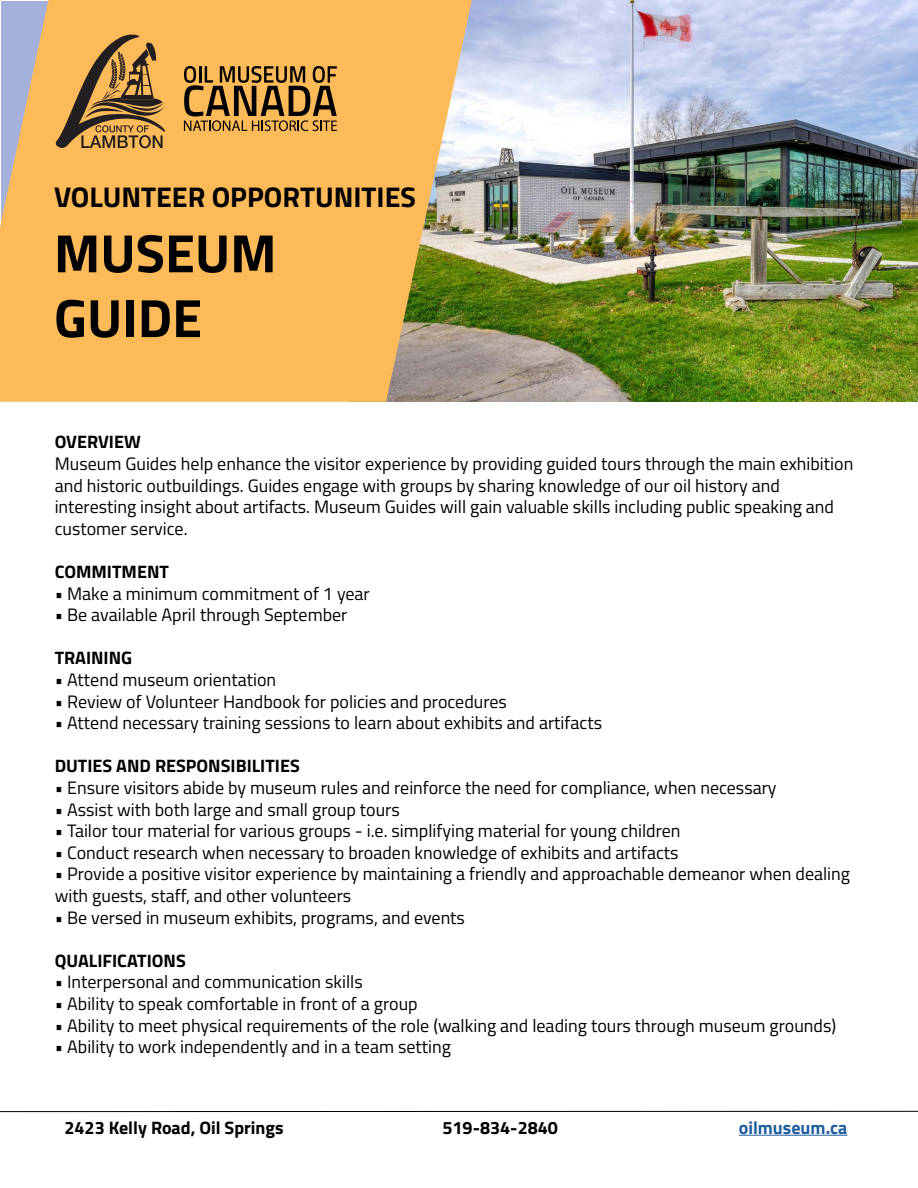
<style>
.page{position:relative;width:918px;height:1188px;background:#fff}
.page>*{position:absolute;margin:0;border:0;box-sizing:border-box;transform-origin:0 0}
.t1{font:700 54px/64.8px "Titillium Web";color:#000}
.t2{font:700 28.5px "Titillium Web";color:#000}
.t3{font:18px/21.6px "Titillium Web";color:#000}
.t4{font:700 18px "Titillium Web";color:#000}
.t5{font:700 18px "Titillium Web";color:#215e9e}
</style>
<div class="page">
<img style="left:472px;top:1px;width:446px;height:401px">
<hr style="left:739px;top:1135px;width:109px;height:1px;background:#215e9e">
<svg style="left:0;top:0;width:472px;height:402px;background:#f0b760"></svg>
<hr style="left:0;top:1111px;width:918px;height:1px;background:#000">
<svg style="left:184px;top:66px;width:153px;height:65px;background:#a27738"></svg>
<svg style="left:56px;top:35px;width:109px;height:113px;background:#b18444"></svg>
<h2 class="t2" style="left:54px;top:176px;width:364px">VOLUNTEER OPPORTUNITIES</h2>
<h1 class="t1" style="left:54px;top:218px;width:224px">MUSEUM<br>GUIDE</h1>
<p class="t4" style="left:55px;top:428px;width:88px">OVERVIEW</p>
<p class="t3" style="left:55px;top:452px;width:800px">Museum Guides help enhance the visitor experience by providing guided tours through the main exhibition and historic outbuildings. Guides engage with groups by sharing knowledge of our oil history and interesting insight about artifacts. Museum Guides will gain valuable skills including public speaking and customer service.</p>
<p class="t4" style="left:55px;top:558px;width:116px">COMMITMENT</p>
<p class="t3" style="left:55px;top:582px;width:317px">• Make a minimum commitment of 1 year</p>
<p class="t3" style="left:55px;top:603px;width:294px">• Be available April through September</p>
<p class="t4" style="left:55px;top:644px;width:79px">TRAINING</p>
<p class="t3" style="left:55px;top:668px;width:223px">• Attend museum orientation</p>
<p class="t3" style="left:55px;top:690px;width:454px">• Review of Volunteer Handbook for policies and procedures</p>
<p class="t3" style="left:55px;top:711px;width:549px">• Attend necessary training sessions to learn about exhibits and artifacts</p>
<p class="t4" style="left:55px;top:752px;width:247px">DUTIES AND RESPONSIBILITIES</p>
<p class="t3" style="left:55px;top:776px;width:723px">• Ensure visitors abide by museum rules and reinforce the need for compliance, when necessary</p>
<p class="t3" style="left:55px;top:798px;width:347px">• Assist with both large and small group tours</p>
<p class="t3" style="left:55px;top:819px;width:627px">• Tailor tour material for various groups - i.e. simplifying material for young children</p>
<p class="t3" style="left:55px;top:841px;width:625px">• Conduct research when necessary to broaden knowledge of exhibits and artifacts</p>
<p class="t3" style="left:55px;top:862px;width:797px">• Provide a positive visitor experience by maintaining a friendly and approachable demeanor when dealing with guests, staff, and other volunteers</p>
<p class="t3" style="left:55px;top:906px;width:412px">• Be versed in museum exhibits, programs, and events</p>
<p class="t4" style="left:55px;top:947px;width:133px">QUALIFICATIONS</p>
<p class="t3" style="left:55px;top:970px;width:310px">• Interpersonal and communication skills</p>
<p class="t3" style="left:55px;top:992px;width:365px">• Ability to speak comfortable in front of a group</p>
<p class="t3" style="left:55px;top:1014px;width:783px">• Ability to meet physical requirements of the role (walking and leading tours through museum grounds)</p>
<p class="t3" style="left:55px;top:1035px;width:398px">• Ability to work independently and in a team setting</p>
<p class="t4" style="left:64px;top:1113px;width:221px">2423 Kelly Road, Oil Springs</p>
<p class="t4" style="left:442px;top:1113px;width:117px">519-834-2840</p>
<p class="t5" style="left:739px;top:1113px;width:110px">oilmuseum.ca</p>
</div>
